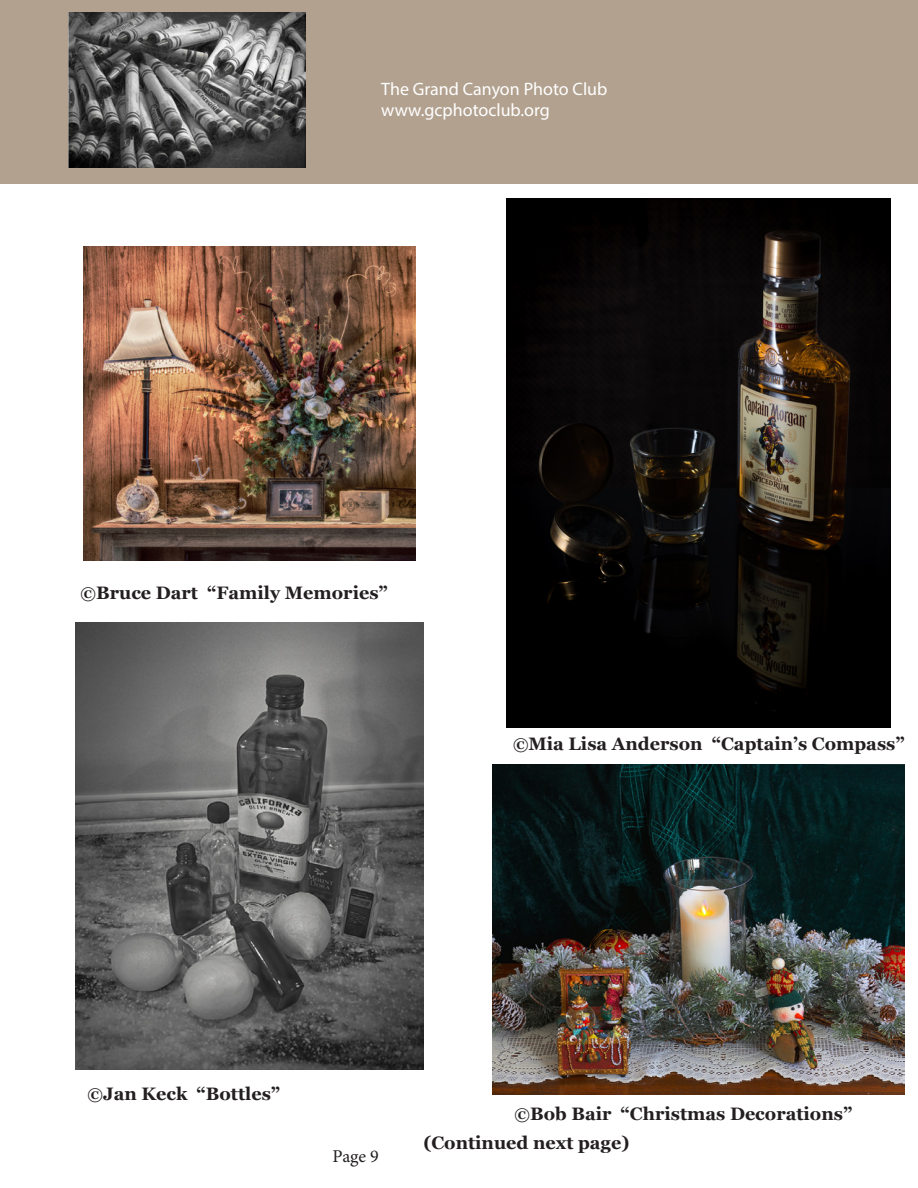
<style>
.page{position:relative;width:918px;height:1188px;background:#fff}
.page>*{position:absolute;margin:0;border:0;box-sizing:border-box;transform-origin:0 0}
.t1{font:700 18px "Georgia";color:#231f20}
.t2{font:18px "Myriad Pro";color:#fff}
.t3{font:18px "Minion Pro";color:#231f20}
.s1{font-size:16.5px}
</style>
<div class="page">
<div style="left:0;top:0;width:918px;height:184px;background:#b2a18f"></div>
<img style="left:83px;top:246px;width:333px;height:315px">
<img style="left:507px;top:199px;width:383px;height:529px">
<img style="left:68px;top:12px;width:238px;height:155px">
<img style="left:492px;top:765px;width:413px;height:330px">
<img style="left:76px;top:622px;width:347px;height:447px">
<p class="t2" style="left:381px;top:77px;width:228px">The Grand Canyon Photo Club</p>
<p class="t2" style="left:381px;top:99px;width:170px">www.gcphotoclub.org</p>
<p class="t1" style="left:81px;top:581px;width:309px"><span class="s1">©</span>Bruce Dart “Family Memories”</p>
<p class="t1" style="left:513px;top:733px;width:393px"><span class="s1">©</span>Mia Lisa Anderson “Captain’s Compass”</p>
<p class="t1" style="left:87px;top:1082px;width:194px"><span class="s1">©</span>Jan Keck “Bottles”</p>
<p class="t3" style="left:333px;top:1144px;width:48px">Page 9</p>
<p class="t1" style="left:515px;top:1103px;width:339px"><span class="s1">©</span>Bob Bair “Christmas Decorations”</p>
<p class="t1" style="left:423px;top:1131px;width:208px">(Continued next page)</p>
</div>
